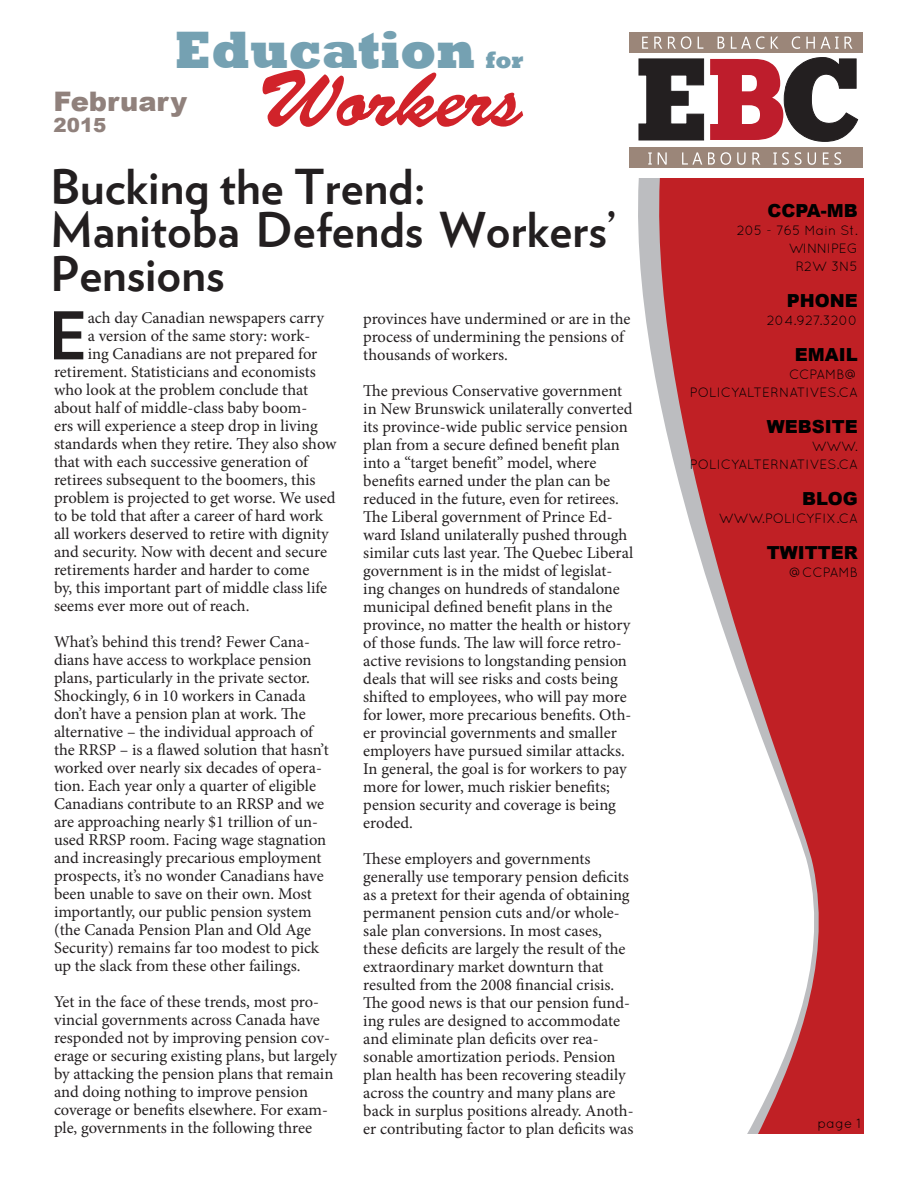
<style>
.page{position:relative;width:918px;height:1188px;background:#fff}
.page>*{position:absolute;margin:0;border:0;box-sizing:border-box;transform-origin:0 0}
.t1{font:81px "Bermuda Script";color:#d1232a}
.t2{font:700 65.55px "Verlag";color:#231f20}
.t3{font:800 54px "Rockwell";color:#75a1b2;scale:.9 1}
.t4{font:700 48px/43.5px "Verlag";color:#231f20}
.t5{font:900 26.85px "Arial";color:#90817c}
.t6{font:800 24px "Rockwell";color:#75a1b2;scale:.9 1}
.t7{font:900 19.5px "Arial";color:#90817c}
.t8{font:900 18px "Arial";color:#000}
.t9{font:16.5px/18px "Minion Pro";color:#231f20}
.t10{font:13.5px "Quicksand";color:#000}
</style>
<div class="page">
<svg style="left:641px;top:178px;width:223px;height:956px;fill:#c02025"></svg>
<div style="left:629px;top:32px;width:234px;height:20px;background:#9b8679"></div>
<svg style="left:638px;top:58px;width:66px;height:83px"></svg>
<svg style="left:710px;top:57px;width:148px;height:85px"></svg>
<svg style="left:642px;top:37px;width:6px;height:12px"></svg>
<svg style="left:654px;top:37px;width:8px;height:12px"></svg>
<svg style="left:668px;top:36px;width:23px;height:13px"></svg>
<svg style="left:698px;top:37px;width:5px;height:12px"></svg>
<svg style="left:718px;top:37px;width:7px;height:12px"></svg>
<svg style="left:731px;top:36px;width:33px;height:13px"></svg>
<svg style="left:771px;top:37px;width:8px;height:12px"></svg>
<svg style="left:792px;top:36px;width:8px;height:13px"></svg>
<svg style="left:806px;top:37px;width:9px;height:12px"></svg>
<svg style="left:821px;top:37px;width:32px;height:12px"></svg>
<div style="left:629px;top:148px;width:234px;height:20px;background:#9b8679"></div>
<svg style="left:648px;top:152px;width:4px;height:13px"></svg>
<svg style="left:658px;top:152px;width:9px;height:13px"></svg>
<svg style="left:682px;top:152px;width:20px;height:13px"></svg>
<svg style="left:708px;top:152px;width:7px;height:13px"></svg>
<svg style="left:721px;top:152px;width:10px;height:13px"></svg>
<svg style="left:737px;top:152px;width:9px;height:13px"></svg>
<svg style="left:752px;top:152px;width:8px;height:13px"></svg>
<svg style="left:773px;top:152px;width:16px;height:13px"></svg>
<svg style="left:795px;top:152px;width:7px;height:13px"></svg>
<svg style="left:808px;top:152px;width:8px;height:13px"></svg>
<svg style="left:823px;top:152px;width:18px;height:13px"></svg>
<p class="t3" style="left:175px;top:19px;width:336px">Education</p>
<p class="t6" style="left:486px;top:47px;width:43px">for</p>
<p class="t1" style="left:258px;top:51px;width:266px">Workers</p>
<p class="t5" style="left:54px;top:82px;width:135px">February</p>
<p class="t7" style="left:54px;top:111px;width:54px">2015</p>
<p class="t4" style="left:51px;top:162px;width:377px">Bucking the Trend:</p>
<p class="t4" style="left:51px;top:206px;width:567px">Manitoba Defends Workers’<br>Pensions</p>
<p class="t2" style="left:49px;top:284px;width:40px">E</p>
<p class="t9" style="left:88px;top:309px;width:238px">ach day Canadian newspapers carry</p>
<p class="t9" style="left:88px;top:327px;width:224px">a version of the same story: work-</p>
<p class="t9" style="left:88px;top:345px;width:231px">ing Canadians are not prepared for</p>
<p class="t9" style="left:54px;top:363px;width:263px">retirement. Statisticians and economists</p>
<p class="t9" style="left:54px;top:381px;width:256px">who look at the problem conclude that</p>
<p class="t9" style="left:54px;top:399px;width:255px">about half of middle-class baby boom-</p>
<p class="t9" style="left:54px;top:417px;width:265px">ers will experience a steep drop in living</p>
<p class="t9" style="left:54px;top:435px;width:284px">standards when they retire. They also show</p>
<p class="t9" style="left:54px;top:453px;width:256px">that with each successive generation of</p>
<p class="t9" style="left:54px;top:471px;width:263px">retirees subsequent to the boomers, this</p>
<p class="t9" style="left:54px;top:489px;width:283px">problem is projected to get worse. We used</p>
<p class="t9" style="left:54px;top:507px;width:271px">to be told that after a career of hard work</p>
<p class="t9" style="left:54px;top:525px;width:276px">all workers deserved to retire with dignity</p>
<p class="t9" style="left:54px;top:543px;width:275px">and security. Now with decent and secure</p>
<p class="t9" style="left:54px;top:561px;width:257px">retirements harder and harder to come</p>
<p class="t9" style="left:54px;top:579px;width:275px">by, this important part of middle class life</p>
<p class="t9" style="left:54px;top:597px;width:197px">seems ever more out of reach.</p>
<p class="t9" style="left:54px;top:633px;width:276px">What’s behind this trend? Fewer Cana&shy;dians have access to workplace pension plans, particularly in the private sector.<br>Shockingly, 6 in 10 workers in Canada don’t have a pension plan at work. The alternative – the individual approach of the RRSP – is a flawed solution that hasn’t worked over nearly six decades of opera&shy;tion. Each year only a quarter of eligible Canadians contribute to an RRSP and we are approaching nearly $1 trillion of un&shy;used RRSP room. Facing wage stagnation and increasingly precarious employment prospects, it’s no wonder Canadians have been unable to save on their own. Most importantly, our public pension system (the Canada Pension Plan and Old Age Security) remains far too modest to pick up the slack from these other failings.</p>
<p class="t9" style="left:54px;top:993px;width:285px">Yet in the face of these trends, most pro&shy;vincial governments across Canada have responded not by improving pension cov&shy;erage or securing existing plans, but largely by attacking the pension plans that remain and doing nothing to improve pension coverage or benefits elsewhere. For exam&shy;ple, governments in the following three</p>
<p class="t9" style="left:363px;top:310px;width:269px">provinces have undermined or are in the process of undermining the pensions of thousands of workers.</p>
<p class="t9" style="left:363px;top:382px;width:271px">The previous Conservative government in New Brunswick unilaterally converted its province-wide public service pension plan from a secure defined benefit plan into a “target benefit” model, where benefits earned under the plan can be reduced in the future, even for retirees.<br>The Liberal government of Prince Ed&shy;ward Island unilaterally pushed through similar cuts last year. The Quebec Liberal government is in the midst of legislat&shy;ing changes on hundreds of standalone municipal defined benefit plans in the province, no matter the health or history of those funds. The law will force retro&shy;active revisions to longstanding pension deals that will see risks and costs being shifted to employees, who will pay more for lower, more precarious benefits. Oth&shy;er provincial governments and smaller employers have pursued similar attacks.<br>In general, the goal is for workers to pay more for lower, much riskier benefits; pension security and coverage is being eroded.</p>
<p class="t9" style="left:363px;top:850px;width:272px">These employers and governments generally use temporary pension deficits as a pretext for their agenda of obtaining permanent pension cuts and/or whole&shy;sale plan conversions. In most cases, these deficits are largely the result of the extraordinary market downturn that resulted from the 2008 financial crisis.<br>The good news is that our pension fund&shy;ing rules are designed to accommodate and eliminate plan deficits over rea&shy;sonable amortization periods. Pension plan health has been recovering steadily across the country and many plans are back in surplus positions already. Anoth&shy;er contributing factor to plan deficits was</p>
<p class="t8" style="left:767px;top:198px;width:92px">CCPA-MB</p>
<p class="t10" style="left:737px;top:223px;width:123px">205 - 765 Main St.</p>
<p class="t10" style="left:789px;top:241px;width:71px">WINNIPEG</p>
<p class="t10" style="left:796px;top:259px;width:64px">R2W 3N5</p>
<p class="t8" style="left:787px;top:288px;width:72px">PHONE</p>
<p class="t10" style="left:767px;top:313px;width:92px">204.927.3200</p>
<p class="t8" style="left:795px;top:342px;width:64px">EMAIL</p>
<p class="t10" style="left:789px;top:367px;width:70px">CCPAMB@</p>
<p class="t10" style="left:690px;top:385px;width:170px">POLICYALTERNATIVES.CA</p>
<p class="t8" style="left:767px;top:414px;width:92px">WEBSITE</p>
<p class="t10" style="left:812px;top:439px;width:48px">WWW.</p>
<p class="t10" style="left:690px;top:457px;width:170px">POLICYALTERNATIVES.CA</p>
<p class="t8" style="left:802px;top:486px;width:57px">BLOG</p>
<p class="t10" style="left:719px;top:511px;width:140px">WWW.POLICYFIX.CA</p>
<p class="t8" style="left:767px;top:540px;width:92px">TWITTER</p>
<p class="t10" style="left:789px;top:565px;width:70px">@CCPAMB</p>
<p class="t10" style="left:818px;top:1116px;width:45px">page 1</p>
</div>
